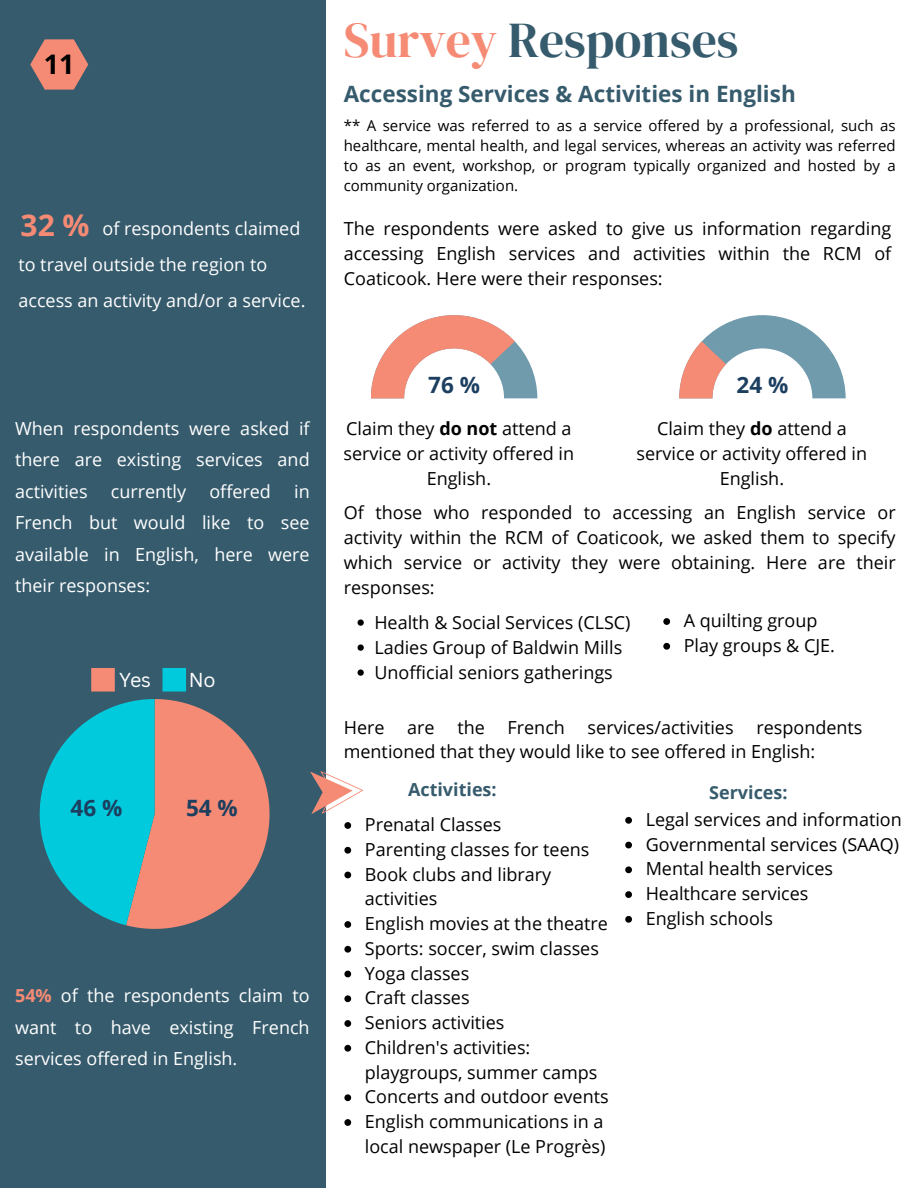
<style>
.page{position:relative;width:918px;height:1188px;background:#fff}
.page>*{position:absolute;margin:0;border:0;box-sizing:border-box;transform-origin:0 0}
.t1{font:49.5px "DM Serif Display";color:#365b6d}
.t2{font:700 30px "Open Sans";color:#f68b75}
.t3{font:700 27px "Open Sans";color:#000}
.t4{font:700 22.5px "Open Sans";color:#365b6d}
.t5{font:700 22.5px "Open Sans";color:#1c3f60}
.t6{font:19.65px "Canva Sans";color:#fff}
.t7{font:18px/24.8px "Open Sans";color:#000}
.t8{font:18px/31.5px "Open Sans";color:#fff;text-align:justify}
.t9{font:700 18px "Open Sans";color:#365b6d}
.t10{font:15px/20.2px "Open Sans";color:#000;text-align:justify}
.s1{font-weight:700;color:#f68b75}
.s2{color:#f68b75}
.s3{font-weight:700}
</style>
<div class="page">
<div style="left:0;top:0;width:326px;height:1188px;background:#365b6d"></div>
<svg style="left:30px;top:39px;width:58px;height:51px"></svg>
<svg style="left:371px;top:315px;width:166px;height:83px"></svg>
<svg style="left:679px;top:315px;width:167px;height:83px"></svg>
<svg style="left:358px;top:619px;width:6px;height:7px"></svg>
<svg style="left:358px;top:644px;width:6px;height:7px"></svg>
<svg style="left:358px;top:669px;width:6px;height:7px"></svg>
<svg style="left:663px;top:618px;width:7px;height:7px"></svg>
<svg style="left:663px;top:643px;width:7px;height:7px"></svg>
<svg style="left:91px;top:668px;width:24px;height:24px"></svg>
<svg style="left:163px;top:668px;width:23px;height:24px"></svg>
<svg style="left:40px;top:699px;width:230px;height:230px"></svg>
<svg style="left:310px;top:771px;width:53px;height:43px"></svg>
<svg style="left:625px;top:817px;width:7px;height:7px"></svg>
<svg style="left:625px;top:842px;width:7px;height:6px"></svg>
<svg style="left:625px;top:866px;width:7px;height:7px"></svg>
<svg style="left:625px;top:891px;width:7px;height:7px"></svg>
<svg style="left:625px;top:916px;width:7px;height:7px"></svg>
<svg style="left:344px;top:822px;width:7px;height:7px"></svg>
<svg style="left:344px;top:847px;width:7px;height:7px"></svg>
<svg style="left:344px;top:872px;width:7px;height:6px"></svg>
<svg style="left:344px;top:921px;width:7px;height:7px"></svg>
<svg style="left:344px;top:946px;width:7px;height:7px"></svg>
<svg style="left:344px;top:971px;width:7px;height:6px"></svg>
<svg style="left:344px;top:995px;width:7px;height:7px"></svg>
<svg style="left:344px;top:1020px;width:7px;height:7px"></svg>
<svg style="left:344px;top:1045px;width:7px;height:7px"></svg>
<svg style="left:344px;top:1094px;width:7px;height:7px"></svg>
<svg style="left:344px;top:1119px;width:7px;height:7px"></svg>
<h3 class="t3" style="left:44px;top:45px;width:32px">11</h3>
<h2 class="t2" style="left:21px;top:204px;width:71px">32 %</h2>
<p class="t8" style="left:18px;top:210px;width:289px;line-height:36px;text-align:left;text-indent:84px">of respondents claimed to travel outside the region to access an activity and/or a service.</p>
<p class="t8" style="left:15px;top:412px;width:296px">When respondents were asked if there are existing services and activities</p>
<p class="t8" style="left:111px;top:475px;width:77px">currently</p>
<p class="t8" style="left:209px;top:475px;width:63px">offered</p>
<p class="t8" style="left:15px;top:475px;width:296px;text-indent:279px">in French but would like to see available in English, here were their responses:</p>
<p class="t6" style="left:119px;top:666px;width:33px">Yes</p>
<p class="t6" style="left:189px;top:666px;width:29px">No</p>
<p class="t5" style="left:71px;top:792px;width:53px">46 %</p>
<p class="t5" style="left:186px;top:792px;width:53px">54 %</p>
<p class="t8" style="left:15px;top:980px;width:296px"><span class="s1">54%</span> of the respondents claim to want to have existing French services offered in English.</p>
<h1 class="t1" style="left:344px;top:6px;width:396px"><span class="s2">Survey</span> Responses</h1>
<p class="t4" style="left:344px;top:78px;width:454px">Accessing Services &amp; Activities in English</p>
<p class="t10" style="left:344px;top:115px;width:553px">** A service was referred to as a service offered by a professional, such as healthcare, mental health, and legal services, whereas an activity was referred to as an event, workshop, or program typically organized and hosted by a community organization.</p>
<p class="t7" style="left:344px;top:216px;width:549px;text-align:justify">The respondents were asked to give us information regarding accessing English services and activities within the RCM of Coaticook. Here were their responses:</p>
<p class="t5" style="left:737px;top:369px;width:53px">24 %</p>
<p class="t7" style="left:637px;top:416px;width:232px;text-align:center">Claim they <span class="s3">do</span> attend a service or activity offered in<br>English.</p>
<p class="t7" style="left:344px;top:499px;width:553px;text-align:justify">Of those who responded to accessing an English service or activity within the RCM of Coaticook, we asked them to specify which service or activity they were obtaining. Here are their responses:</p>
<p class="t7" style="left:374px;top:609px;width:258px">Health &amp; Social Services (CLSC)<br>Ladies Group of Baldwin Mills<br>Unofficial seniors gatherings</p>
<p class="t5" style="left:428px;top:369px;width:53px">76 %</p>
<p class="t7" style="left:344px;top:416px;width:232px;text-align:center">Claim they <span class="s3">do not</span> attend a service or activity offered in<br>English.</p>
<p class="t7" style="left:684px;top:608px;width:153px">A quilting group<br>Play groups &amp; CJE.</p>
<p class="t7" style="left:344px;top:714px;width:520px;text-indent:413px">respondents mentioned that they would like to see offered in English:</p>
<p class="t7" style="left:344px;top:714px;width:42px">Here</p>
<p class="t7" style="left:407px;top:714px;width:29px">are</p>
<p class="t7" style="left:457px;top:714px;width:29px">the</p>
<p class="t7" style="left:508px;top:714px;width:59px">French</p>
<p class="t7" style="left:588px;top:714px;width:147px">services/activities</p>
<p class="t9" style="left:408px;top:776px;width:90px">Activities:</p>
<p class="t9" style="left:709px;top:780px;width:80px">Services:</p>
<p class="t7" style="left:365px;top:812px;width:245px">Prenatal Classes<br>Parenting classes for teens<br>Book clubs and library activities<br>English movies at the theatre<br>Sports: soccer, swim classes<br>Yoga classes<br>Craft classes<br>Seniors activities<br>Children's activities: playgroups, summer camps<br>Concerts and outdoor events<br>English communications in a local newspaper (Le Progrès)</p>
<p class="t7" style="left:646px;top:807px;width:258px">Legal services and information<br>Governmental services (SAAQ)<br>Mental health services<br>Healthcare services<br>English schools</p>
</div>
